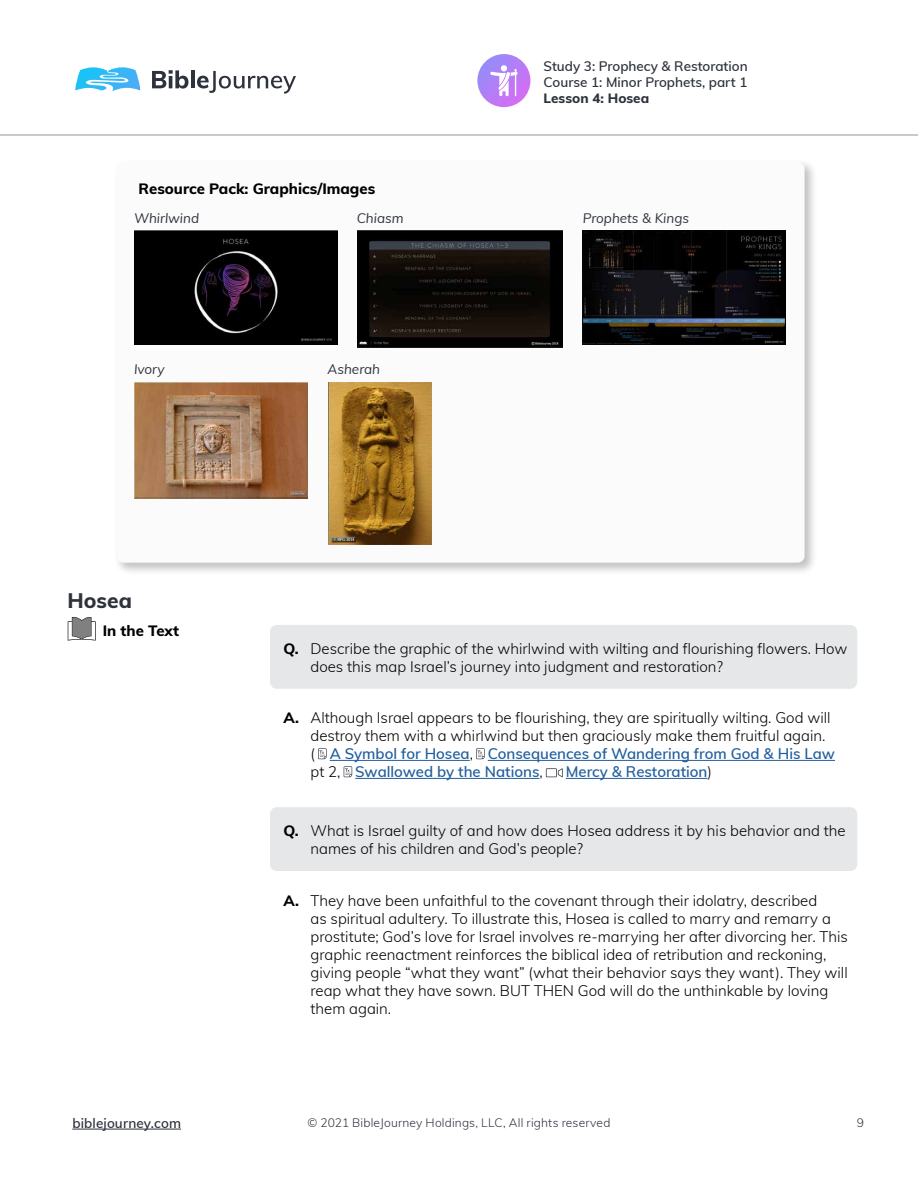
<style>
.page{position:relative;width:918px;height:1188px;background:#fff}
.page>*{position:absolute;margin:0;border:0;box-sizing:border-box;transform-origin:0 0}
.t1{font:800 21px "Muli";color:#2d323c}
.t2{font:300 15px/18px "Muli";color:#000}
.t3{font:800 15px "Muli";color:#000}
.t4{font:600 15px "Muli";color:#215e9e}
.t5{font:600 13.5px/16.2px "Muli";color:#2d323c}
.t6{font:italic 13.5px "Muli";color:#2d323c}
.t7{font:800 13.5px "Muli";color:#2d323c}
.t8{font:300 12px "Muli";letter-spacing:.015em;color:#2d323c}
.s1{font-weight:800}
.s2{font-weight:600;color:#215e9e}
.s3{font-weight:300;color:#000}
</style>
<div class="page">
<hr style="left:72px;top:1129px;width:109px;height:1px;background:#2d323c">
<svg style="left:0;top:54px;width:918px;height:81px"></svg>
<svg style="left:152px;top:70px;width:37px;height:19px"></svg>
<hr style="left:191px;top:70px;width:4px;height:18px;background:#2d323c">
<svg style="left:197px;top:71px;width:99px;height:23px"></svg>
<svg style="left:75px;top:67px;width:65px;height:24px"></svg>
<div style="left:270px;top:625px;width:587px;height:64px;background:#e6e7e8;border-radius:7px"></div>
<hr style="left:330px;top:760px;width:140px;height:1px;background:#215e9e">
<hr style="left:488px;top:760px;width:347px;height:1px;background:#215e9e">
<hr style="left:355px;top:778px;width:184px;height:1px;background:#215e9e">
<hr style="left:566px;top:778px;width:142px;height:1px;background:#215e9e">
<div style="left:270px;top:807px;width:587px;height:64px;background:#e6e7e8;border-radius:7px"></div>
<svg style="left:68px;top:617px;width:28px;height:24px"></svg>
<svg style="left:318px;top:748px;width:9px;height:11px"></svg>
<svg style="left:476px;top:748px;width:9px;height:11px"></svg>
<svg style="left:344px;top:766px;width:8px;height:11px"></svg>
<svg style="left:546px;top:768px;width:17px;height:9px"></svg>
<div style="left:113px;top:159px;width:704px;height:417px;background:#000;opacity:.25"></div>
<div style="left:117px;top:162px;width:688px;height:401px;background:#fbfbfb;border-radius:7px"></div>
<img style="left:328px;top:383px;width:104px;height:162px">
<img style="left:357px;top:230px;width:206px;height:117px">
<img style="left:134px;top:383px;width:174px;height:115px">
<img style="left:583px;top:230px;width:203px;height:114px">
<img style="left:134px;top:230px;width:203px;height:115px">
<p class="t5" style="left:544px;top:57px;width:206px">Study 3: Prophecy &amp; Restoration<br>Course 1: Minor Prophets, part 1</p>
<p class="t7" style="left:544px;top:89px;width:107px">Lesson 4: Hosea</p>
<p class="t3" style="left:138px;top:178px;width:238px">Resource Pack: Graphics/Images</p>
<p class="t6" style="left:134px;top:208px;width:67px">Whirlwind</p>
<p class="t6" style="left:357px;top:208px;width:49px">Chiasm</p>
<p class="t6" style="left:583px;top:208px;width:108px">Prophets &amp; Kings</p>
<p class="t6" style="left:134px;top:360px;width:32px">Ivory</p>
<p class="t6" style="left:328px;top:360px;width:54px">Asherah</p>
<h1 class="t1" style="left:68px;top:585px;width:66px">Hosea</h1>
<p class="t3" style="left:103px;top:619px;width:78px">In the Text</p>
<p class="t2" style="left:310px;top:638px;width:539px;text-indent:-27px"><span class="s1">Q.</span> Describe the graphic of the whirlwind with wilting and flourishing flowers. How does this map Israel’s journey into judgment and restoration?</p>
<p class="t2" style="left:310px;top:708px;width:526px;text-indent:-27px"><span class="s1">A.</span> Although Israel appears to be flourishing, they are spiritually wilting. God will destroy them with a whirlwind but then graciously make them fruitful again.<br>( <span class="s2">A Symbol for Hosea</span>, <span class="s2">Consequences of Wandering from God &amp; His Law </span>pt 2, <span class="s2">Swallowed by the Nations</span>,</p>
<p class="t4" style="left:566px;top:761px;width:148px">Mercy &amp; Restoration<span class="s3">)</span></p>
<p class="t2" style="left:311px;top:821px;width:537px;text-indent:-27px"><span class="s1">Q.</span> What is Israel guilty of and how does Hosea address it by his behavior and the names of his children and God’s people?</p>
<p class="t2" style="left:311px;top:890px;width:539px;text-indent:-27px"><span class="s1">A.</span> They have been unfaithful to the covenant through their idolatry, described<br>as spiritual adultery. To illustrate this, Hosea is called to marry and remarry a prostitute; God’s love for Israel involves re-marrying her after divorcing her. This graphic reenactment reinforces the biblical idea of retribution and reckoning, giving people “what they want” (what their behavior says they want). They will reap what they have sown. BUT THEN God will do the unthinkable by loving them again.</p>
<p class="t5" style="left:72px;top:1114px;width:110px">biblejourney.com</p>
<p class="t8" style="left:308px;top:1114px;width:304px">© 2021 BibleJourney Holdings, LLC, All rights reserved</p>
<p class="t8" style="left:857px;top:1114px;width:9px">9</p>
</div>
